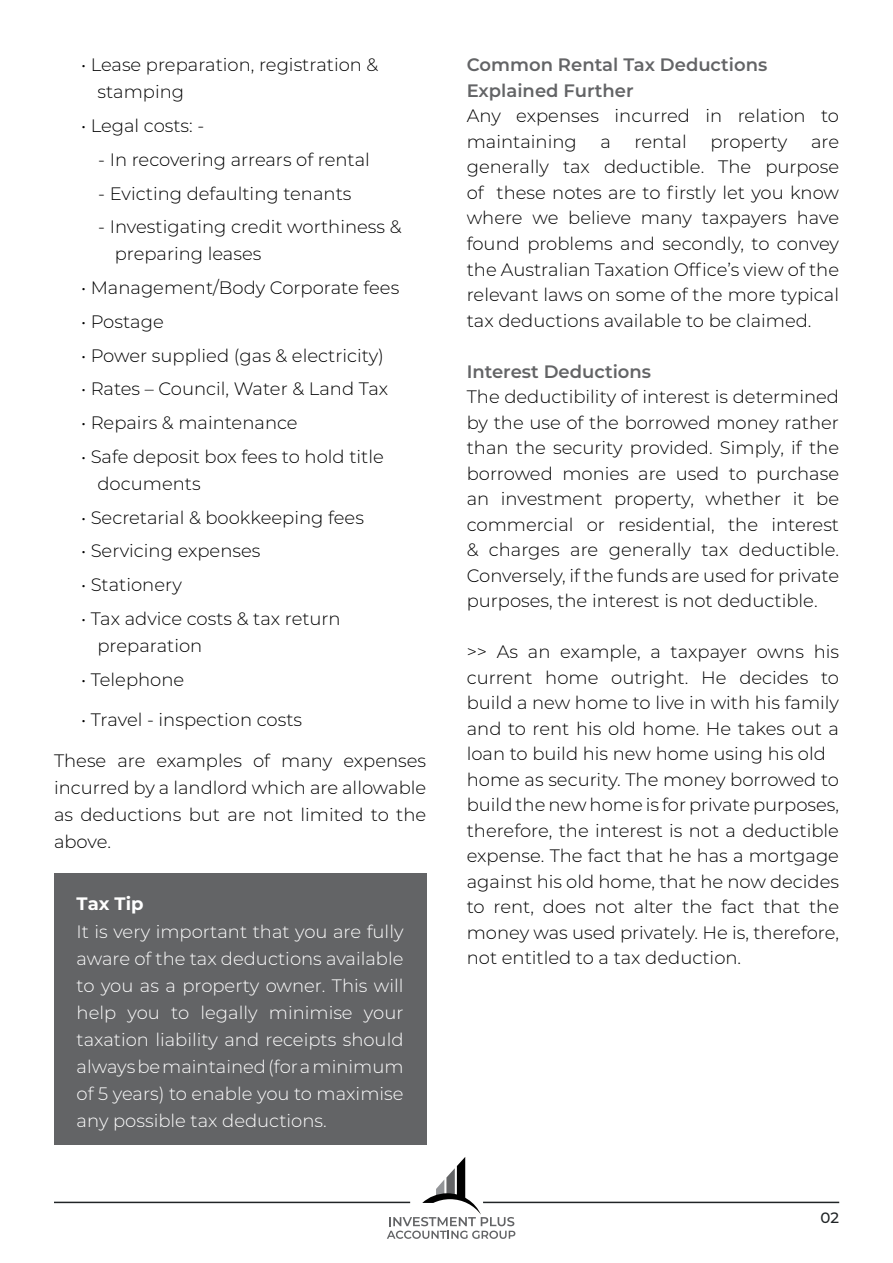
<style>
.page{position:relative;width:893px;height:1263px;background:#fff}
.page>*{position:absolute;margin:0;border:0;box-sizing:border-box;transform-origin:0 0}
.t1{font:300 18px/25.5px "Montserrat";color:#000}
.t2{font:300 18px/27px "Montserrat";color:#fff;text-align:justify}
.t3{font:600 18px/25.5px "Montserrat";color:#636466}
.t4{font:700 18px "Montserrat";color:#fff}
.t5{font:500 15px "Montserrat";color:#202426}
</style>
<div class="page">
<hr style="left:54px;top:1202px;width:356px;height:1px;background:#202426">
<hr style="left:483px;top:1202px;width:356px;height:1px;background:#202426">
<svg style="left:387px;top:1157px;width:128px;height:82px"></svg>
<div style="left:54px;top:873px;width:372px;height:271px;background:#636466"></div>
<p class="t1" style="left:98px;top:51px;width:282px;line-height:27px;text-indent:-17px">• Lease preparation, registration &amp; stamping</p>
<p class="t1" style="left:81px;top:112px;width:125px">• Legal costs: -</p>
<p class="t1" style="left:98px;top:146px;width:273px">- In recovering arrears of rental</p>
<p class="t1" style="left:98px;top:180px;width:255px">- Evicting defaulting tenants</p>
<p class="t1" style="left:115px;top:213px;width:288px;line-height:27px;text-indent:-17px">- Investigating credit worthiness &amp; preparing leases</p>
<p class="t1" style="left:81px;top:274px;width:320px">• Management/Body Corporate fees</p>
<p class="t1" style="left:81px;top:308px;width:84px">• Postage</p>
<p class="t1" style="left:81px;top:342px;width:305px">• Power supplied (gas &amp; electricity)</p>
<p class="t1" style="left:81px;top:376px;width:309px">• Rates – Council, Water &amp; Land Tax</p>
<p class="t1" style="left:81px;top:409px;width:218px">• Repairs &amp; maintenance</p>
<p class="t1" style="left:98px;top:442px;width:288px;line-height:27px;text-indent:-17px">• Safe deposit box fees to hold title documents</p>
<p class="t1" style="left:81px;top:504px;width:284px">• Secretarial &amp; bookkeeping fees</p>
<p class="t1" style="left:81px;top:538px;width:181px">• Servicing expenses</p>
<p class="t1" style="left:81px;top:571px;width:103px">• Stationery</p>
<p class="t1" style="left:98px;top:604px;width:245px;line-height:27px;text-indent:-17px">• Tax advice costs &amp; tax return preparation</p>
<p class="t1" style="left:81px;top:666px;width:105px">• Telephone</p>
<p class="t1" style="left:81px;top:706px;width:223px">• Travel - inspection costs</p>
<p class="t1" style="left:54px;top:746px;width:374px;line-height:27px;text-align:justify">These are examples of many expenses incurred by a landlord which are allowable as deductions but are not limited to the above.</p>
<p class="t4" style="left:77px;top:890px;width:68px">Tax Tip</p>
<p class="t2" style="left:77px;top:917px;width:328px">It is very important that you are fully aware of the tax deductions available to you as a property owner. This will help you to legally minimise your taxation liability and receipts should always be maintained (for a minimum of 5 years) to enable you to maximise any possible tax deductions.</p>
<p class="t3" style="left:467px;top:51px;width:302px">Common Rental Tax Deductions<br>Explained Further</p>
<p class="t1" style="left:467px;top:103px;width:374px">Any expenses incurred in relation to maintaining</p>
<p class="t1" style="left:600px;top:128px;width:12px">a</p>
<p class="t1" style="left:635px;top:128px;width:54px">rental</p>
<p class="t1" style="left:710px;top:128px;width:78px">property</p>
<p class="t1" style="left:467px;top:128px;width:374px;text-align:justify;text-indent:344px">are generally tax deductible. The purpose of these notes are to firstly let you know where we believe many taxpayers have found problems and secondly, to convey the Australian Taxation Office’s view of the relevant laws on some of the more typical tax deductions available to be claimed.</p>
<p class="t3" style="left:467px;top:358px;width:186px">Interest Deductions</p>
<p class="t1" style="left:467px;top:383px;width:374px;text-align:justify">The deductibility of interest is determined by the use of the borrowed money rather than the security provided. Simply, if the borrowed monies are used to purchase an investment property, whether it be commercial or residential, the interest &amp; charges are generally tax deductible.<br>Conversely, if the funds are used for private purposes, the interest is not deductible.</p>
<p class="t1" style="left:467px;top:638px;width:374px">&gt;&gt; As an example, a taxpayer owns his current home outright. He decides to build a new home to live in with his family and to rent his old home. He takes out a loan to build his new home using his old home as security. The money borrowed to build the new home is for private purposes, therefore, the interest is not a deductible expense. The fact that he has a mortgage against his old home, that he now decides to rent, does not alter the fact that the money was used privately. He is, therefore, not entitled to a tax deduction.</p>
<p class="t5" style="left:820px;top:1207px;width:20px">02</p>
</div>
